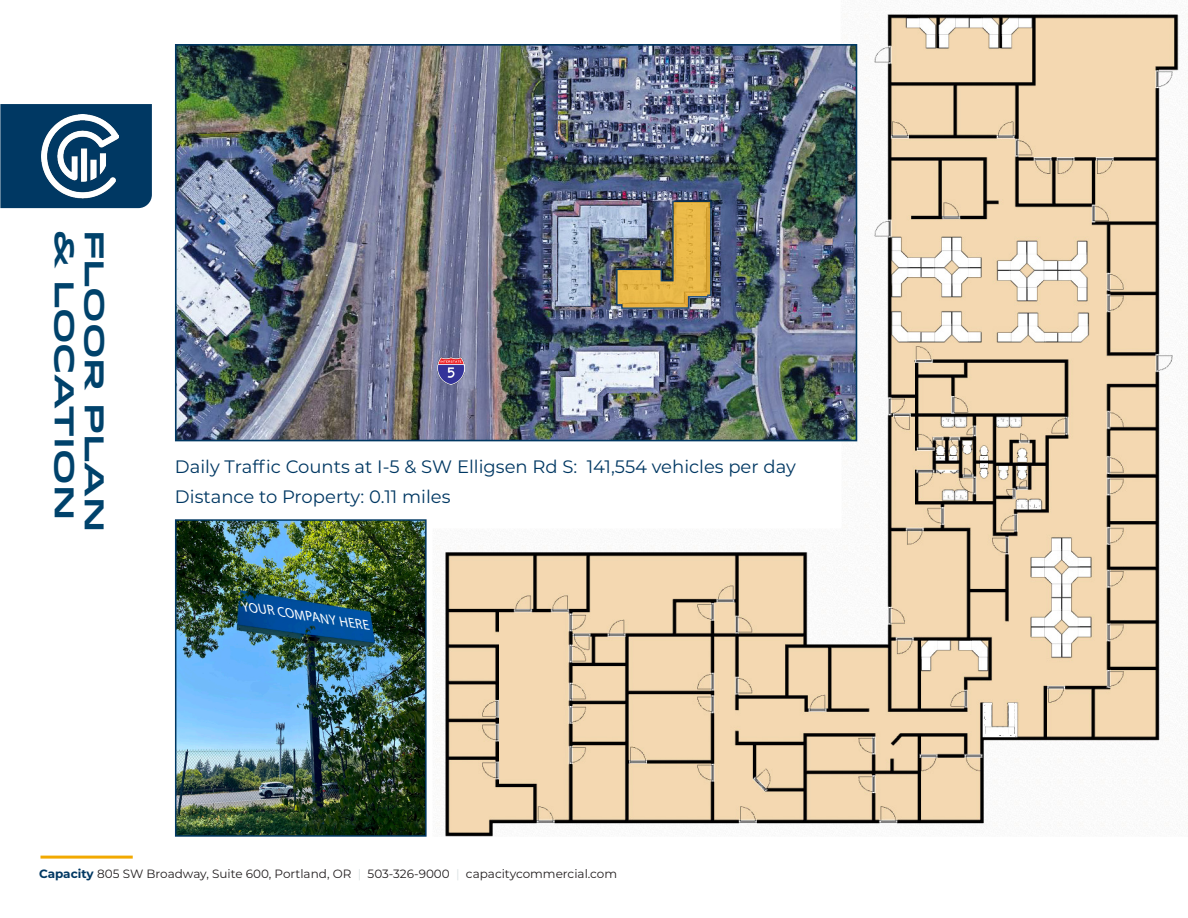
<style>
.page{position:relative;width:1188px;height:918px;background:#fff}
.page>*{position:absolute;margin:0;border:0;box-sizing:border-box;transform-origin:0 0}
.t1{font:700 27px "Idlewild";color:#00426b}
.t2{font:18px "Montserrat";color:#003863}
.t3{font:italic 13.5px "Myriad Pro";color:#fff}
.t4{font:12px "Montserrat";color:#231f20}
.s1{font-weight:700;color:#003863}
.s2{color:#d9e1e2}
</style>
<div class="page">
<hr style="left:40px;top:856px;width:93px;height:3px;background:#f2a900">
<div style="left:0;top:104px;width:152px;height:104px;background:#003863"></div>
<img style="left:41px;top:115px;width:78px;height:84px">
<img style="left:433px;top:13px;width:746px;height:824px">
<img style="left:178px;top:47px;width:676px;height:391px">
<div style="left:175px;top:44px;width:682px;height:397px;border:2px solid #003863"></div>
<img style="left:615px;top:200px;width:97px;height:110px">
<img style="left:438px;top:358px;width:27px;height:27px">
<img style="left:178px;top:522px;width:246px;height:312px">
<div style="left:175px;top:519px;width:252px;height:318px;border:2px solid #003863"></div>
<p class="t1" style="left:85px;top:230px;width:292px;rotate:90deg">&amp; Location</p>
<p class="t1" style="left:115px;top:230px;width:305px;rotate:90deg">Floor plan</p>
<p class="t2" style="left:175px;top:454px;width:622px">Daily Traffic Counts at I-5 &amp; SW Elligsen Rd S: 141,554 vehicles per day</p>
<p class="t2" style="left:175px;top:484px;width:277px">Distance to Property: 0.11 miles</p>
<p class="t3" style="left:245px;top:598px;width:131px;rotate:9deg">YOUR COMPANY HERE</p>
<p class="t4" style="left:39px;top:865px;width:580px"><span class="s1">Capacity</span> 805 SW Broadway, Suite 600, Portland, OR <span class="s2">|</span> 503-326-9000 <span class="s2">|</span> capacitycommercial.com</p>
</div>
